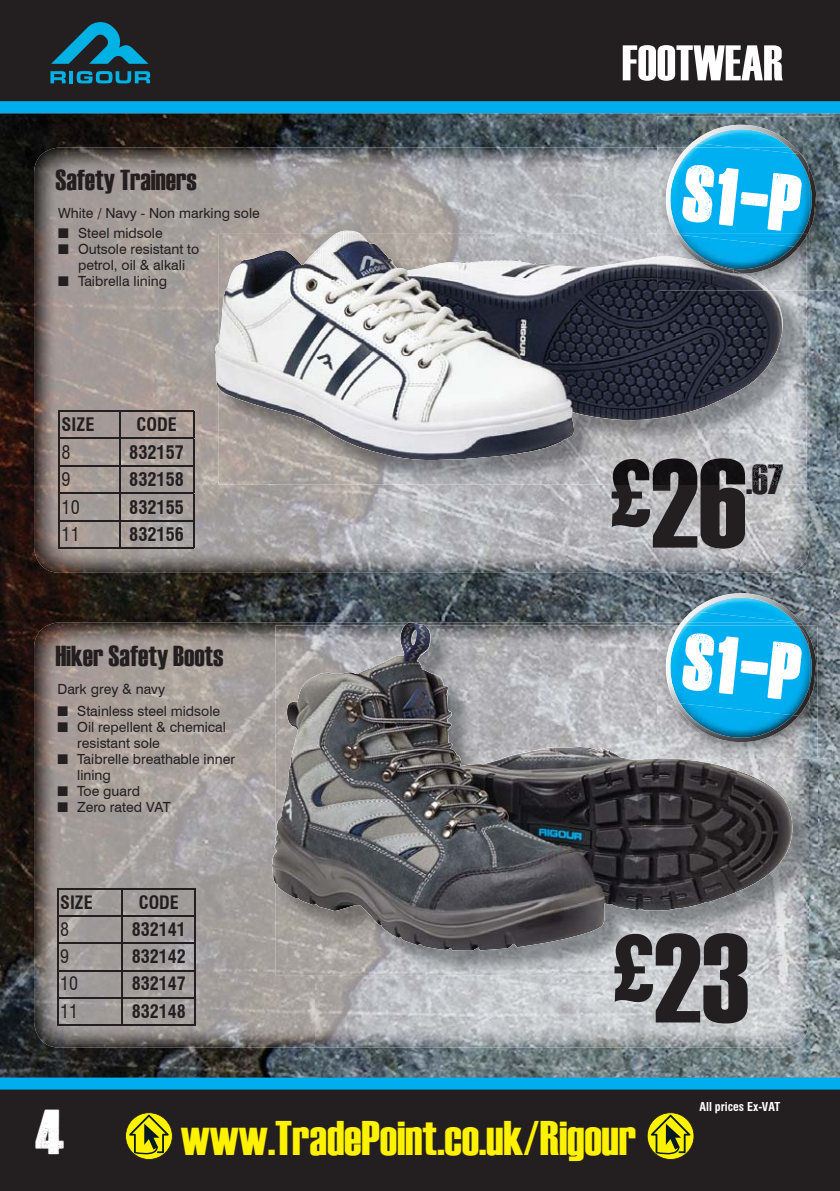
<style>
.page{position:relative;width:840px;height:1191px;background:#fff}
.page>*{position:absolute;margin:0;border:0;box-sizing:border-box;transform-origin:0 0}
.t1{font:126.8px "Haettenschweiler";color:#231f20}
.t2{font:56.4px "Dead Kansas";color:#fff}
.t3{font:50px "Haettenschweiler";color:#fff}
.t4{font:48.4px "Haettenschweiler";color:#fff200}
.t5{font:44px "Dead Kansas";color:#fff}
.t6{font:42.2px "Haettenschweiler";color:#141215}
.t7{font:28.8px "Haettenschweiler";color:#231f20}
.t8{font:700 condensed 18.2px "Swiss 721 BT";color:#231f20}
.t9{font:condensed 18.2px "Swiss 721 BT";color:#231f20}
.t10{font:700 condensed 18px "Swiss 721 BT";color:#231f20}
.t11{font:condensed 18px "Swiss 721 BT";color:#231f20}
.t12{font:14px/16px "Swiss 721 BT";color:#231f20}
.t13{font:700 condensed 12px "Swiss 721 BT";color:#fff}
.s1{color:#231f20}
</style>
<div class="page">
<img style="left:0;top:113px;width:839px;height:964px">
<svg style="left:0;top:1077px;width:839px;height:114px;background:#1f2f37"></svg>
<svg style="left:0;top:0;width:839px;height:113px;background:#1f2e36"></svg>
<svg style="left:125px;top:1112px;width:48px;height:47px;background:#97920e"></svg>
<svg style="left:646px;top:1112px;width:48px;height:47px;background:#97920e"></svg>
<svg style="left:51px;top:22px;width:97px;height:42px;background:#15596e"></svg>
<svg style="left:50px;top:71px;width:16px;height:12px"></svg>
<hr style="left:69px;top:71px;width:4px;height:12px;background:#00b1e4">
<svg style="left:77px;top:71px;width:73px;height:12px"></svg>
<img style="left:34px;top:147px;width:211px;height:426px">
<img style="left:245px;top:147px;width:411px;height:87px">
<img style="left:739px;top:290px;width:69px;height:283px">
<img style="left:245px;top:484px;width:422px;height:89px">
<img style="left:667px;top:548px;width:72px;height:25px">
<img style="left:611px;top:484px;width:38px;height:43px">
<img style="left:652px;top:484px;width:92px;height:64px">
<img style="left:746px;top:484px;width:36px;height:11px">
<img style="left:34px;top:622px;width:281px;height:425px">
<img style="left:468px;top:622px;width:188px;height:5px">
<img style="left:315px;top:975px;width:493px;height:72px">
<img style="left:218px;top:234px;width:588px;height:250px">
<img style="left:611px;top:459px;width:38px;height:25px">
<img style="left:652px;top:458px;width:92px;height:26px">
<img style="left:215px;top:231px;width:360px;height:229px">
<img style="left:808px;top:759px;width:8px;height:216px">
<img style="left:275px;top:654px;width:533px;height:321px">
<img style="left:271px;top:622px;width:197px;height:328px">
<img style="left:656px;top:585px;width:176px;height:174px">
<img style="left:656px;top:622px;width:22px;height:3px">
<img style="left:656px;top:625px;width:152px;height:134px">
<svg style="left:656px;top:758px;width:19px;height:1px"></svg>
<img style="left:698px;top:622px;width:96px;height:3px">
<div style="left:669px;top:625px;width:128px;height:90px;background:#00aff0"></div>
<img style="left:691px;top:593px;width:109px;height:29px">
<img style="left:674px;top:703px;width:124px;height:39px">
<svg style="left:794px;top:622px;width:8px;height:3px"></svg>
<img style="left:797px;top:625px;width:18px;height:74px">
<img style="left:792px;top:626px;width:16px;height:90px">
<img style="left:680px;top:715px;width:112px;height:24px">
<img style="left:808px;top:655px;width:3px;height:32px">
<img style="left:676px;top:687px;width:132px;height:28px">
<svg style="left:678px;top:611px;width:20px;height:14px"></svg>
<img style="left:664px;top:625px;width:20px;height:78px">
<img style="left:656px;top:117px;width:176px;height:173px">
<img style="left:656px;top:147px;width:152px;height:143px">
<img style="left:656px;top:234px;width:150px;height:56px">
<img style="left:656px;top:256px;width:112px;height:34px">
<div style="left:693px;top:147px;width:115px;height:87px;background:#00aff0"></div>
<img style="left:733px;top:234px;width:59px;height:13px">
<img style="left:691px;top:125px;width:108px;height:28px">
<svg style="left:788px;top:148px;width:12px;height:11px"></svg>
<img style="left:733px;top:247px;width:65px;height:27px">
<svg style="left:732px;top:269px;width:10px;height:5px"></svg>
<img style="left:674px;top:234px;width:59px;height:37px">
<img style="left:700px;top:262px;width:33px;height:11px">
<img style="left:808px;top:164px;width:7px;height:67px">
<img style="left:794px;top:153px;width:14px;height:82px">
<img style="left:802px;top:234px;width:4px;height:13px">
<img style="left:701px;top:257px;width:32px;height:12px">
<img style="left:808px;top:180px;width:4px;height:39px">
<img style="left:798px;top:159px;width:10px;height:75px">
<svg style="left:792px;top:234px;width:10px;height:13px"></svg>
<svg style="left:686px;top:143px;width:12px;height:4px"></svg>
<img style="left:664px;top:147px;width:29px;height:87px">
<hr style="left:58px;top:410px;width:62px;height:2px;background:#231f20">
<hr style="left:58px;top:412px;width:2px;height:26px;background:#231f20">
<hr style="left:120px;top:410px;width:74px;height:2px;background:#231f20">
<hr style="left:58px;top:438px;width:62px;height:1px;background:#231f20">
<hr style="left:58px;top:439px;width:2px;height:26px;background:#231f20">
<hr style="left:120px;top:438px;width:74px;height:1px;background:#231f20">
<hr style="left:58px;top:465px;width:62px;height:1px;background:#231f20">
<hr style="left:58px;top:466px;width:2px;height:27px;background:#231f20">
<hr style="left:120px;top:465px;width:74px;height:1px;background:#231f20">
<hr style="left:58px;top:493px;width:62px;height:1px;background:#231f20">
<hr style="left:58px;top:494px;width:2px;height:26px;background:#231f20">
<hr style="left:120px;top:493px;width:74px;height:1px;background:#231f20">
<hr style="left:58px;top:520px;width:62px;height:1px;background:#231f20">
<hr style="left:58px;top:521px;width:2px;height:27px;background:#231f20">
<hr style="left:58px;top:548px;width:62px;height:1px;background:#231f20">
<hr style="left:120px;top:520px;width:74px;height:1px;background:#231f20">
<svg style="left:119px;top:412px;width:1px;height:136px"></svg>
<hr style="left:120px;top:548px;width:74px;height:1px;background:#231f20">
<svg style="left:193px;top:412px;width:1px;height:136px"></svg>
<hr style="left:57px;top:888px;width:65px;height:1px;background:#231f20">
<hr style="left:122px;top:888px;width:74px;height:1px;background:#231f20">
<hr style="left:121px;top:889px;width:2px;height:26px;background:#231f20">
<hr style="left:194px;top:889px;width:2px;height:26px;background:#231f20">
<hr style="left:57px;top:915px;width:65px;height:1px;background:#231f20">
<hr style="left:122px;top:915px;width:74px;height:1px;background:#231f20">
<hr style="left:121px;top:916px;width:2px;height:26px;background:#231f20">
<hr style="left:194px;top:916px;width:2px;height:26px;background:#231f20">
<hr style="left:57px;top:942px;width:65px;height:2px;background:#231f20">
<hr style="left:122px;top:942px;width:74px;height:2px;background:#231f20">
<hr style="left:121px;top:944px;width:2px;height:26px;background:#231f20">
<hr style="left:194px;top:944px;width:2px;height:26px;background:#231f20">
<hr style="left:57px;top:970px;width:65px;height:1px;background:#231f20">
<hr style="left:122px;top:970px;width:74px;height:1px;background:#231f20">
<hr style="left:121px;top:971px;width:2px;height:26px;background:#231f20">
<hr style="left:194px;top:971px;width:2px;height:26px;background:#231f20">
<hr style="left:57px;top:997px;width:65px;height:1px;background:#231f20">
<svg style="left:57px;top:889px;width:1px;height:135px"></svg>
<hr style="left:57px;top:1024px;width:65px;height:1px;background:#231f20">
<hr style="left:122px;top:997px;width:74px;height:1px;background:#231f20">
<hr style="left:121px;top:998px;width:2px;height:26px;background:#231f20">
<hr style="left:122px;top:1024px;width:74px;height:1px;background:#231f20">
<hr style="left:194px;top:998px;width:2px;height:26px;background:#231f20">
<h3 class="t7" style="left:55px;top:164px;width:143px">Safety Trainers</h3>
<p class="t12" style="left:58px;top:204px;width:203px">White / Navy - Non marking sole</p>
<p class="t12" style="left:58px;top:225px;width:106px">■ Steel midsole</p>
<p class="t12" style="left:58px;top:241px;width:142px;text-align:center">■ Outsole resistant to petrol, oil &amp; alkali</p>
<p class="t12" style="left:58px;top:273px;width:110px">■ Taibrella lining</p>
<h3 class="t8" style="left:62px;top:413px;width:34px">SIZE</h3>
<h3 class="t8" style="left:136px;top:413px;width:42px">CODE</h3>
<h3 class="t9" style="left:62px;top:441px;width:11px">8</h3>
<h3 class="t8" style="left:129px;top:441px;width:56px">832157</h3>
<h3 class="t9" style="left:62px;top:468px;width:11px">9</h3>
<h3 class="t8" style="left:129px;top:468px;width:56px">832158</h3>
<h3 class="t9" style="left:62px;top:496px;width:20px">10</h3>
<h3 class="t8" style="left:129px;top:496px;width:56px">832155</h3>
<h3 class="t9" style="left:62px;top:523px;width:20px">11</h3>
<h3 class="t8" style="left:129px;top:523px;width:56px">832156</h3>
<h3 class="t7" style="left:55px;top:640px;width:169px">Hiker Safety Boots</h3>
<p class="t12" style="left:57px;top:681px;width:109px">Dark grey &amp; navy</p>
<p class="t12" style="left:57px;top:702px;width:164px">■ Stainless steel midsole</p>
<p class="t12" style="left:77px;top:718px;width:150px;text-indent:-20px">■ Oil repellent &amp; chemical resistant sole</p>
<p class="t12" style="left:77px;top:750px;width:159px;text-indent:-20px">■ Taibrelle breathable inner lining</p>
<p class="t12" style="left:57px;top:782px;width:84px">■ Toe guard</p>
<p class="t12" style="left:57px;top:798px;width:115px">■ Zero rated VAT</p>
<p class="t10" style="left:60px;top:891px;width:34px">SIZE</p>
<p class="t10" style="left:139px;top:891px;width:42px">CODE</p>
<p class="t11" style="left:60px;top:918px;width:10px">8</p>
<p class="t10" style="left:132px;top:918px;width:56px">832141</p>
<p class="t11" style="left:60px;top:946px;width:10px">9</p>
<p class="t10" style="left:132px;top:946px;width:56px">832142</p>
<p class="t11" style="left:60px;top:973px;width:19px">10</p>
<p class="t10" style="left:132px;top:973px;width:56px">832147</p>
<p class="t11" style="left:60px;top:1000px;width:19px">11</p>
<p class="t10" style="left:132px;top:1000px;width:56px">832148</p>
<h3 class="t3" style="left:621px;top:36px;width:163px">FOOTWEAR</h3>
<h2 class="t2" style="left:685px;top:159px;width:122px;rotate:6deg">s1-P</h2>
<h1 class="t1" style="left:608px;top:436px;width:138px"><sup>£</sup>26</h1>
<h3 class="t6" style="left:745px;top:457px;width:39px"><span class="s1">.</span>67</h3>
<h2 class="t2" style="left:685px;top:627px;width:122px;rotate:6deg">s1-P</h2>
<h1 class="t1" style="left:611px;top:911px;width:138px"><sup>£</sup>23</h1>
<h3 class="t5" style="left:34px;top:1106px;width:33px">4</h3>
<h3 class="t4" style="left:181px;top:1112px;width:456px">www.TradePoint.co.uk/Rigour</h3>
<p class="t13" style="left:699px;top:1099px;width:82px">All prices Ex-VAT</p>
</div>
